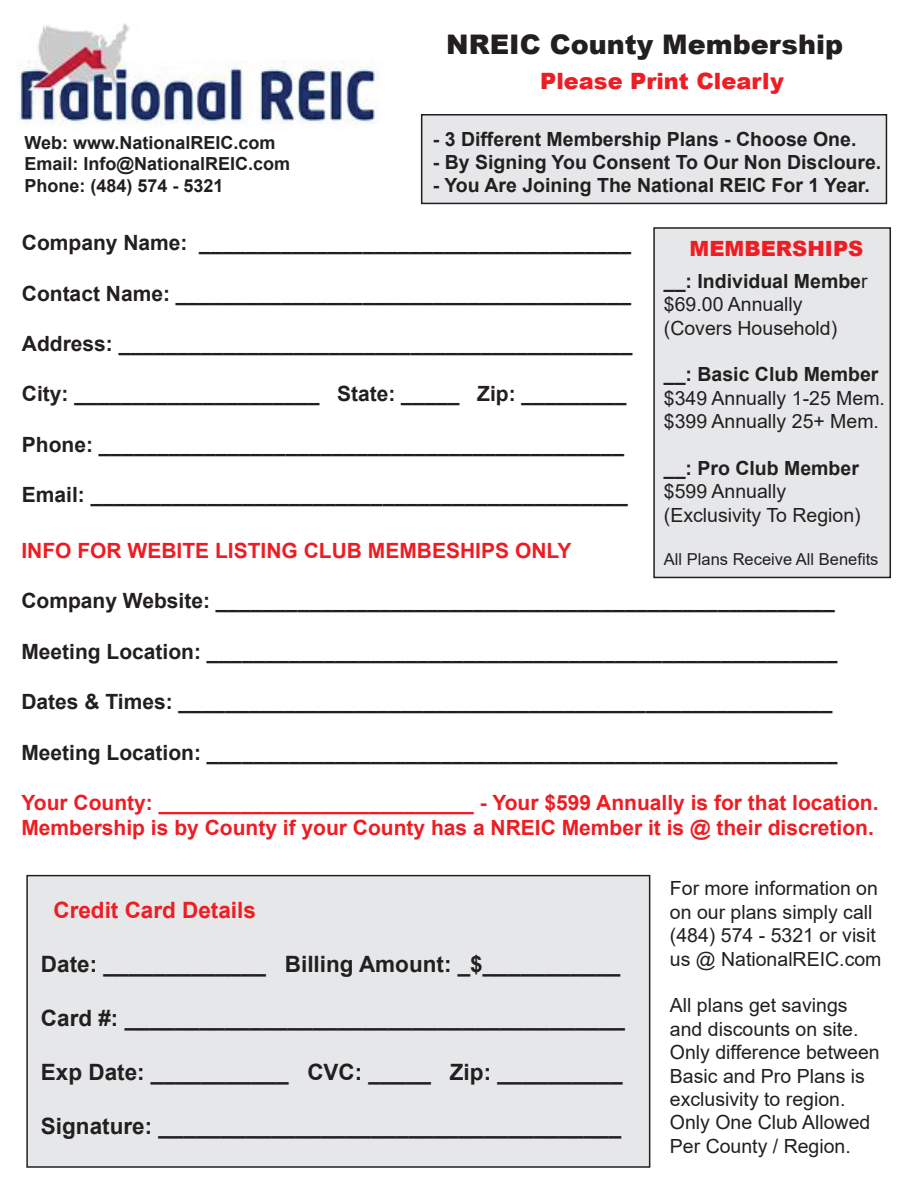
<style>
.page{position:relative;width:918px;height:1188px;background:#fff}
.page>*{position:absolute;margin:0;border:0;box-sizing:border-box;transform-origin:0 0}
.t1{font:900 27px "Arial";color:#231f20}
.t2{font:700 22.5px "Arial";color:#231f20}
.t3{font:900 22.5px "Arial";color:#ee1d23}
.t4{font:700 22.5px "Arial";color:#ee1d23}
.t5{font:700 21px "Arial";color:#231f20}
.t6{font:700 21px/25.2px "Arial";color:#ee1d23}
.t7{font:900 21px "Arial";color:#ee1d23}
.t8{font:19.5px/23.4px "Arial";color:#231f20}
.t9{font:700 19.5px "Arial";color:#231f20}
.t10{font:700 18px/21.6px "Arial";color:#231f20}
.t11{font:16.5px "Arial";color:#231f20}
.s1{font-weight:700}
</style>
<div class="page">
<div style="left:422px;top:115px;width:464px;height:88px;background:#e6e7e9"></div>
<div style="left:421px;top:114px;width:466px;height:90px;border:2px solid #231f20"></div>
<div style="left:654px;top:228px;width:236px;height:349px;background:#e6e7e9"></div>
<div style="left:653px;top:227px;width:238px;height:351px;border:2px solid #231f20"></div>
<div style="left:27px;top:876px;width:623px;height:291px;background:#e6e7e9"></div>
<div style="left:26px;top:875px;width:624px;height:293px;border:2px solid #231f20"></div>
<img style="left:12px;top:23px;width:368px;height:104px">
<p class="t1" style="left:446px;top:25px;width:398px">NREIC County Membership</p>
<p class="t3" style="left:540px;top:64px;width:245px">Please Print Clearly</p>
<p class="t10" style="left:24px;top:132px;width:267px">Web: www.NationalREIC.com<br>Email: Info@NationalREIC.com<br>Phone: (484) 574 - 5321</p>
<p class="t9" style="left:433px;top:125px;width:425px">- 3 Different Membership Plans - Choose One.</p>
<p class="t9" style="left:433px;top:148px;width:450px">- By Signing You Consent To Our Non Discloure.</p>
<p class="t9" style="left:433px;top:172px;width:439px">- You Are Joining The National REIC For 1 Year.</p>
<p class="t5" style="left:22px;top:228px;width:611px">Company Name: _____________________________________</p>
<p class="t5" style="left:22px;top:278px;width:611px">Contact Name: _______________________________________</p>
<p class="t5" style="left:22px;top:329px;width:612px">Address: ____________________________________________</p>
<p class="t5" style="left:22px;top:379px;width:606px">City: _____________________ State: _____ Zip: _________</p>
<p class="t5" style="left:22px;top:430px;width:604px">Phone: _____________________________________________</p>
<p class="t5" style="left:22px;top:480px;width:608px">Email: ______________________________________________</p>
<p class="t7" style="left:690px;top:233px;width:175px">MEMBERSHIPS</p>
<p class="t8" style="left:664px;top:269px;width:205px"><span class="s1">__: Individual Membe</span>r $69.00 Annually (Covers Household)</p>
<p class="t8" style="left:664px;top:363px;width:223px"><span class="s1">__: Basic Club Member </span>$349 Annually 1-25 Mem. $399 Annually 25+ Mem.</p>
<p class="t8" style="left:664px;top:456px;width:198px"><span class="s1">__: Pro Club Member </span>$599 Annually (Exclusivity To Region)</p>
<p class="t11" style="left:664px;top:548px;width:216px">All Plans Receive All Benefits</p>
<p class="t6" style="left:21px;top:538px;width:551px">INFO FOR WEBITE LISTING CLUB MEMBESHIPS ONLY</p>
<p class="t5" style="left:21px;top:586px;width:815px">Company Website: _____________________________________________________</p>
<p class="t5" style="left:21px;top:637px;width:818px">Meeting Location: ______________________________________________________</p>
<p class="t5" style="left:21px;top:687px;width:813px">Dates &amp; Times: ________________________________________________________</p>
<p class="t5" style="left:21px;top:737px;width:818px">Meeting Location: ______________________________________________________</p>
<p class="t6" style="left:21px;top:790px;width:859px">Your County: ___________________________ - Your $599 Annually is for that location.<br>Membership is by County if your County has a NREIC Member it is @ their discretion.</p>
<p class="t4" style="left:53px;top:894px;width:204px">Credit Card Details</p>
<p class="t2" style="left:41px;top:948px;width:581px">Date: _____________ Billing Amount: _$___________</p>
<p class="t2" style="left:41px;top:1002px;width:586px">Card #: ________________________________________</p>
<p class="t2" style="left:41px;top:1056px;width:583px">Exp Date: ___________ CVC: _____ Zip: __________</p>
<p class="t2" style="left:41px;top:1110px;width:582px">Signature: _____________________________________</p>
<p class="t8" style="left:670px;top:877px;width:213px">For more information on on our plans simply call (484) 574 - 5321 or visit us @ NationalREIC.com</p>
<p class="t8" style="left:670px;top:994px;width:211px">All plans get savings and discounts on site.<br>Only difference between<br>Basic and Pro Plans is exclusivity to region.<br>Only One Club Allowed<br>Per County / Region.</p>
</div>
